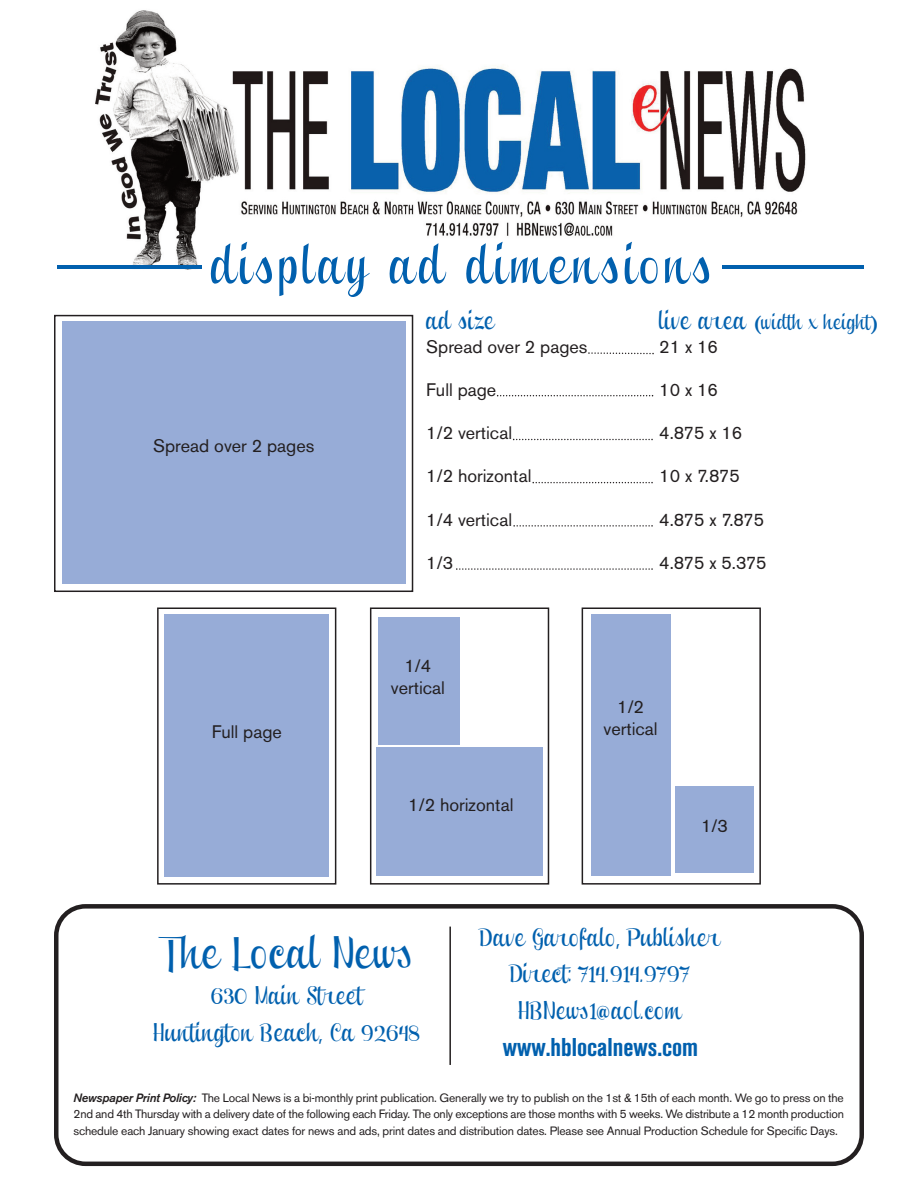
<style>
.page{position:relative;width:918px;height:1188px;background:#fff}
.page>*{position:absolute;margin:0;border:0;box-sizing:border-box;transform-origin:0 0}
.t1{font:54px "Clipper Script Fat Personal Use";letter-spacing:.05em;color:#0160ae}
.t2{font:45px "Clipper Script Fat Personal Use";color:#0160ae}
.t3{font:25.5px "Clipper Script Fat Personal Use";color:#0160ae}
.t4{font:700 condensed 25.5px "Akzidenz Grotesk BE";color:#0160ae}
.t5{font:21px "Clipper Script Fat Personal Use";color:#0160ae}
.t6{font:18px/21.6px "Akzidenz Grotesk BE";color:#231f20;text-align:center}
.t7{font:12px/16.5px "Akzidenz Grotesk BE";letter-spacing:-.015em;color:#231f20;text-align:justify}
.s1{font-size:25.5px}
.s2{font-family:"Garamond";font-weight:700}
.s3{font-weight:500;font-style:italic}
</style>
<div class="page">
<img style="left:95px;top:10px;width:711px;height:260px">
<hr style="left:57px;top:265px;width:807px;height:4px;background:#0160ae">
<div style="left:203px;top:243px;width:519px;height:114px;background:#fff"></div>
<div style="left:157px;top:608px;width:179px;height:277px;border:2px solid #231f20"></div>
<div style="left:370px;top:608px;width:179px;height:277px;border:2px solid #231f20"></div>
<div style="left:582px;top:608px;width:179px;height:277px;border:2px solid #231f20"></div>
<div style="left:62px;top:322px;width:344px;height:262px;background:#97acd7"></div>
<div style="left:54px;top:315px;width:359px;height:277px;border:2px solid #231f20"></div>
<div style="left:165px;top:615px;width:164px;height:262px;background:#97acd7"></div>
<div style="left:591px;top:614px;width:79px;height:262px;background:#97acd7"></div>
<div style="left:378px;top:617px;width:81px;height:127px;background:#97acd7"></div>
<div style="left:675px;top:786px;width:79px;height:87px;background:#97acd7"></div>
<div style="left:376px;top:747px;width:167px;height:129px;background:#97acd7"></div>
<svg style="left:54px;top:904px;width:810px;height:262px"></svg>
<svg style="left:588px;top:352px;width:66px;height:3px"></svg>
<svg style="left:497px;top:395px;width:156px;height:1px"></svg>
<svg style="left:513px;top:439px;width:140px;height:1px"></svg>
<svg style="left:532px;top:482px;width:121px;height:1px"></svg>
<svg style="left:513px;top:525px;width:140px;height:2px"></svg>
<svg style="left:456px;top:568px;width:197px;height:2px"></svg>
<hr style="left:449px;top:927px;width:2px;height:138px;background:#231f20">
<p class="t1" style="left:211px;top:243px;width:505px">display ad dimensions</p>
<p class="t3" style="left:426px;top:310px;width:70px">ad size</p>
<p class="t6" style="left:426px;top:338px;width:163px">Spread over 2 pages</p>
<p class="t6" style="left:426px;top:381px;width:72px">Full page</p>
<p class="t6" style="left:426px;top:424px;width:87px">1/2 vertical</p>
<p class="t6" style="left:426px;top:467px;width:107px">1/2 horizontal</p>
<p class="t6" style="left:426px;top:510px;width:87px">1/4 vertical</p>
<p class="t6" style="left:426px;top:554px;width:28px">1/3</p>
<p class="t5" style="left:659px;top:313px;width:221px"><span class="s1">live area</span> <span class="s2">(</span>width x height<span class="s2">)</span></p>
<p class="t6" style="left:659px;top:338px;width:60px">21 x 16</p>
<p class="t6" style="left:659px;top:381px;width:60px">10 x 16</p>
<p class="t6" style="left:659px;top:424px;width:85px">4.875 x 16</p>
<p class="t6" style="left:659px;top:467px;width:82px">10 x 7.875</p>
<p class="t6" style="left:659px;top:510px;width:107px">4.875 x 7.875</p>
<p class="t6" style="left:659px;top:554px;width:109px">4.875 x 5.375</p>
<p class="t6" style="left:153px;top:437px;width:163px">Spread over 2 pages</p>
<p class="t6" style="left:212px;top:723px;width:72px">Full page</p>
<p class="t6" style="left:391px;top:657px;width:55px">1/4 vertical</p>
<p class="t6" style="left:408px;top:796px;width:107px">1/2 horizontal</p>
<p class="t6" style="left:617px;top:698px;width:29px">1/2</p>
<p class="t6" style="left:604px;top:720px;width:56px">vertical</p>
<p class="t6" style="left:701px;top:817px;width:28px">1/3</p>
<p class="t3" style="left:480px;top:927px;width:242px">Dave Garofalo, Publisher</p>
<p class="t3" style="left:510px;top:963px;width:182px">Direct: 714.914.9797</p>
<p class="t3" style="left:519px;top:1000px;width:165px">HBNews1@aol.com</p>
<p class="t4" style="left:503px;top:1037px;width:197px">www.hblocalnews.com</p>
<p class="t7" style="left:74px;top:1091px;width:772px"><span class="s3">Newspaper Print Policy:</span> The Local News is a bi-monthly print publication. Generally we try to publish on the 1st &amp; 15th of each month. We go to press on the 2nd and 4th Thursday with a delivery date of the following each Friday. The only exceptions are those months with 5 weeks. We distribute a 12 month production schedule each January showing exact dates for news and ads, print dates and distribution dates. Please see Annual Production Schedule for Specific Days.</p>
<p class="t2" style="left:160px;top:934px;width:257px">The Local News</p>
<p class="t3" style="left:211px;top:985px;width:153px">630 Main Street</p>
<p class="t3" style="left:154px;top:1022px;width:269px">Huntington Beach, Ca 92648</p>
</div>
